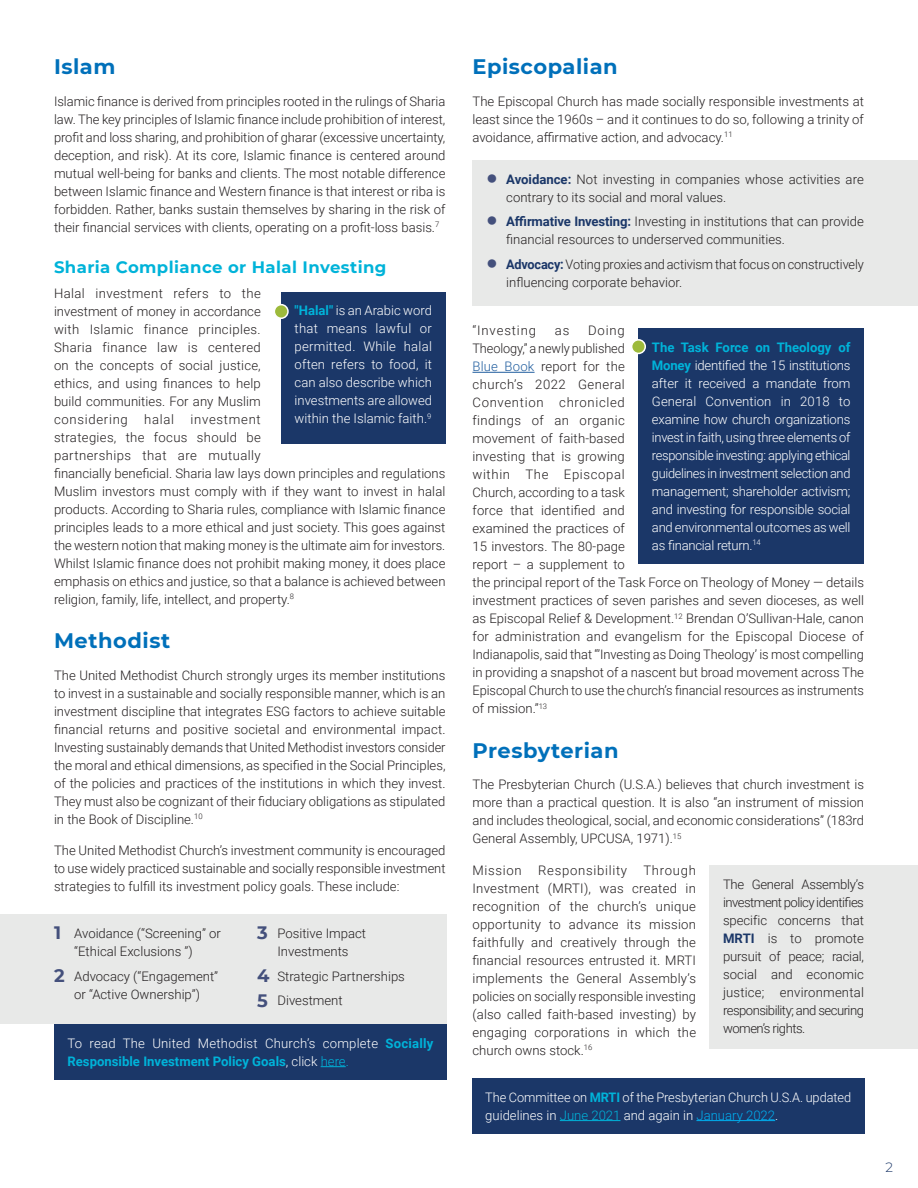
<style>
.page{position:relative;width:918px;height:1188px;background:#fff}
.page>*{position:absolute;margin:0;border:0;box-sizing:border-box;transform-origin:0 0}
.HEADER_TEXT{font:700 21px "Montserrat";letter-spacing:.025em;color:#0070ba}
.BODY_TEXT{font:700 21px "Montserrat";letter-spacing:.025em;color:#0070ba}
.SUBHEADER_TEXT{font:700 16.5px "Montserrat";letter-spacing:.025em;color:#00b3d9}
.t1{font:300 13.5px "Montserrat";color:#1b3768}
.BODY_TEXT-2{font:300 13.2px/18px "Roboto";color:#231f20;text-align:justify}
.BODY_TEXT-3{font:300 13.2px/18px "Roboto";color:#fff;text-align:justify}
.BODY_TEXT-4{font:300 13.2px "Roboto";letter-spacing:.065em;color:#231f20}
.s1{font-weight:700;color:#00b3d9}
.s2{font-family:"Montserrat";font-weight:700;font-size:18px;color:#44507c}
.s3{color:#00b3d9}
.s4{font-family:"Arial";font-weight:400;font-size:19.5px;color:#44507c}
.s5{font-weight:700;color:#1b3768}
.s6{color:#215e9f}
.s7{color:#00aeef}
</style>
<div class="page">
<hr style="left:472px;top:372px;width:63px;height:1px;background:#215e9f">
<div style="left:281px;top:292px;width:165px;height:151px;background:#1b3768"></div>
<div style="left:274px;top:305px;width:14px;height:13px;background:#9dba3b;border-radius:50%"></div>
<div style="left:274px;top:304px;width:15px;height:15px;border:2px solid #fff;border-radius:50%"></div>
<div style="left:54px;top:1024px;width:393px;height:56px;background:#1b3768"></div>
<svg style="left:321px;top:1066px;width:25px;height:1px"></svg>
<div style="left:472px;top:160px;width:446px;height:146px;background:#e8e9e8"></div>
<div style="left:0;top:915px;width:447px;height:109px;background:#e8e9e8"></div>
<div style="left:710px;top:865px;width:208px;height:183px;background:#e8e9e8"></div>
<div style="left:638px;top:328px;width:226px;height:236px;background:#1b3768"></div>
<div style="left:632px;top:340px;width:13px;height:13px;background:#9dba3b;border-radius:50%"></div>
<div style="left:631px;top:339px;width:15px;height:15px;border:2px solid #fff;border-radius:50%"></div>
<div style="left:472px;top:1078px;width:393px;height:56px;background:#1b3768"></div>
<hr style="left:560px;top:1120px;width:61px;height:1px;background:#00b3d9">
<hr style="left:696px;top:1120px;width:79px;height:1px;background:#00aeef">
<p class="BODY_TEXT" style="left:54px;top:52px;width:63px">Islam</p>
<p class="BODY_TEXT-2" style="left:54px;top:92px;width:393px">Islamic finance is derived from principles rooted in the rulings of Sharia law. The key principles of Islamic finance include prohibition of interest, profit and loss sharing, and prohibition of gharar (excessive uncertainty, deception, and risk). At its core, Islamic finance is centered around mutual well-being for banks and clients. The most notable difference between Islamic finance and Western finance is that interest or riba is forbidden. Rather, banks sustain themselves by sharing in the risk of their financial services with clients, operating on a profit-loss basis.<sup>7</sup></p>
<p class="SUBHEADER_TEXT" style="left:54px;top:255px;width:334px">Sharia Compliance or Halal Investing</p>
<p class="BODY_TEXT-2" style="left:54px;top:284px;width:393px;text-align:left">Halal investment refers to the<br>investment of money in accordance<br>with Islamic finance principles.<br>Sharia finance law is centered<br>on the concepts of social justice,<br>ethics, and using finances to help<br>build communities. For any Muslim<br>considering halal investment<br>strategies, the focus should be<br>partnerships that are mutually<br>financially beneficial. Sharia law lays down principles and regulations Muslim investors must comply with if they want to invest in halal products. According to Sharia rules, compliance with Islamic finance principles leads to a more ethical and just society. This goes against the western notion that making money is the ultimate aim for investors.<br>Whilst Islamic finance does not prohibit making money, it does place emphasis on ethics and justice, so that a balance is achieved between religion, family, life, intellect, and property.<sup>8</sup></p>
<p class="HEADER_TEXT" style="left:54px;top:625px;width:118px">Methodist</p>
<p class="BODY_TEXT-2" style="left:54px;top:665px;width:393px">The United Methodist Church strongly urges its member institutions to invest in a sustainable and socially responsible manner, which is an investment discipline that integrates ESG factors to achieve suitable financial returns and positive societal and environmental impact.<br>Investing sustainably demands that United Methodist investors consider the moral and ethical dimensions, as specified in the Social Principles, of the policies and practices of the institutions in which they invest.<br>They must also be cognizant of their fiduciary obligations as stipulated in the Book of Discipline.<sup>10</sup></p>
<p class="BODY_TEXT-2" style="left:54px;top:841px;width:393px">The United Methodist Church’s investment community is encouraged to use widely practiced sustainable and socially responsible investment strategies to fulfill its investment policy goals. These include:</p>
<p class="BODY_TEXT-3" style="left:295px;top:301px;width:139px"><span class="s1">"Halal"</span> is an Arabic word that means lawful or permitted. While halal often refers to food, it can also describe which investments are allowed within the Islamic faith.<sup>9</sup></p>
<p class="BODY_TEXT-2" style="left:74px;top:924px;width:148px;text-indent:-20px"><span class="s2">1</span> Avoidance (“Screening” or “Ethical Exclusions ”)</p>
<p class="BODY_TEXT-2" style="left:54px;top:967px;width:166px;text-align:center"><span class="s2">2</span> Advocacy (“Engagement” or “Active Ownership”)</p>
<p class="BODY_TEXT-2" style="left:257px;top:924px;width:110px;text-align:center"><span class="s2">3</span> Positive Impact<br>Investments</p>
<p class="BODY_TEXT-2" style="left:257px;top:967px;width:149px"><span class="s2">4</span> Strategic Partnerships</p>
<p class="BODY_TEXT-2" style="left:257px;top:991px;width:87px"><span class="s2">5</span> Divestment</p>
<p class="BODY_TEXT-3" style="left:68px;top:1034px;width:368px">To read The United Methodist Church’s complete <span class="s1">Socially<br>Responsible Investment Policy Goals</span>, click <span class="s3">here.</span></p>
<p class="BODY_TEXT" style="left:472px;top:52px;width:147px">Episcopalian</p>
<p class="BODY_TEXT-2" style="left:472px;top:92px;width:393px">The Episcopal Church has made socially responsible investments at least since the 1960s – and it continues to do so, following a trinity of avoidance, affirmative action, and advocacy.<sup>11</sup></p>
<p class="BODY_TEXT-2" style="left:506px;top:169px;width:359px;text-indent:-20px"><span class="s4">●</span> <span class="s5">Avoidance:</span> Not investing in companies whose activities are contrary to its social and moral values.</p>
<p class="BODY_TEXT-2" style="left:506px;top:212px;width:359px;text-indent:-20px"><span class="s4">●</span> <span class="s5">Affirmative Investing:</span> Investing in institutions that can provide financial resources to underserved communities.</p>
<p class="BODY_TEXT-2" style="left:506px;top:255px;width:359px;text-indent:-20px"><span class="s4">●</span> <span class="s5">Advocacy:</span> Voting proxies and activism that focus on constructively influencing corporate behavior.</p>
<p class="BODY_TEXT-4" style="left:472px;top:321px;width:65px">“Investing</p>
<p class="BODY_TEXT-2" style="left:555px;top:321px;width:16px">as</p>
<p class="BODY_TEXT-2" style="left:472px;top:321px;width:393px;text-align:left;text-indent:116px">Doing<br>Theology,” a newly published<br><span class="s6">Blue Book</span> report for the<br>church’s 2022 General<br>Convention chronicled<br>findings of an organic<br>movement of faith-based<br>investing that is growing<br>within The Episcopal<br>Church, according to a task<br>force that identified and<br>examined the practices of<br>15 investors. The 80-page<br>report – a supplement to<br>the principal report of the Task Force on Theology of Money — details investment practices of seven parishes and seven dioceses, as well as Episcopal Relief &amp; Development.<sup>12</sup> Brendan O’Sullivan-Hale, canon for administration and evangelism for the Episcopal Diocese of Indianapolis, said that “’Investing as Doing Theology’ is most compelling in providing a snapshot of a nascent but broad movement across The Episcopal Church to use the church’s financial resources as instruments of mission.”<sup>13</sup></p>
<p class="HEADER_TEXT" style="left:472px;top:735px;width:148px">Presbyterian</p>
<p class="BODY_TEXT-2" style="left:472px;top:775px;width:393px">The Presbyterian Church (U.S.A.) believes that church investment is more than a practical question. It is also “an instrument of mission and includes theological, social, and economic considerations” (183rd General Assembly, UPCUSA, 1971).<sup>15</sup></p>
<p class="BODY_TEXT-2" style="left:472px;top:860px;width:225px">Mission Responsibility Through Investment (MRTI), was created in recognition of the church’s unique opportunity to advance its mission faithfully and creatively through the financial resources entrusted it. MRTI implements the General Assembly’s policies on socially responsible investing (also called faith-based investing) by engaging corporations in which the church owns stock.<sup>16</sup></p>
<p class="BODY_TEXT-3" style="left:652px;top:337px;width:200px"><span class="s1">The Task Force on Theology of Money</span> identified the 15 institutions after it received a mandate from General Convention in 2018 to examine how church organizations invest in faith, using three elements of responsible investing: applying ethical guidelines in investment selection and management; shareholder activism; and investing for responsible social and environmental outcomes as well as financial return.<sup>14</sup></p>
<p class="BODY_TEXT-2" style="left:723px;top:874px;width:142px">The General Assembly’s investment policy identifies specific concerns that <span class="s5">MRTI</span> is to promote pursuit of peace; racial, social and economic justice; environmental responsibility; and securing women’s rights.</p>
<p class="BODY_TEXT-3" style="left:485px;top:1087px;width:368px">The Committee on <span class="s1">MRTI</span> of the Presbyterian Church U.S.A. updated guidelines in <span class="s3">June 2021</span> and again in <span class="s7">January 2022</span>.</p>
<p class="t1" style="left:885px;top:1158px;width:9px">2</p>
</div>
